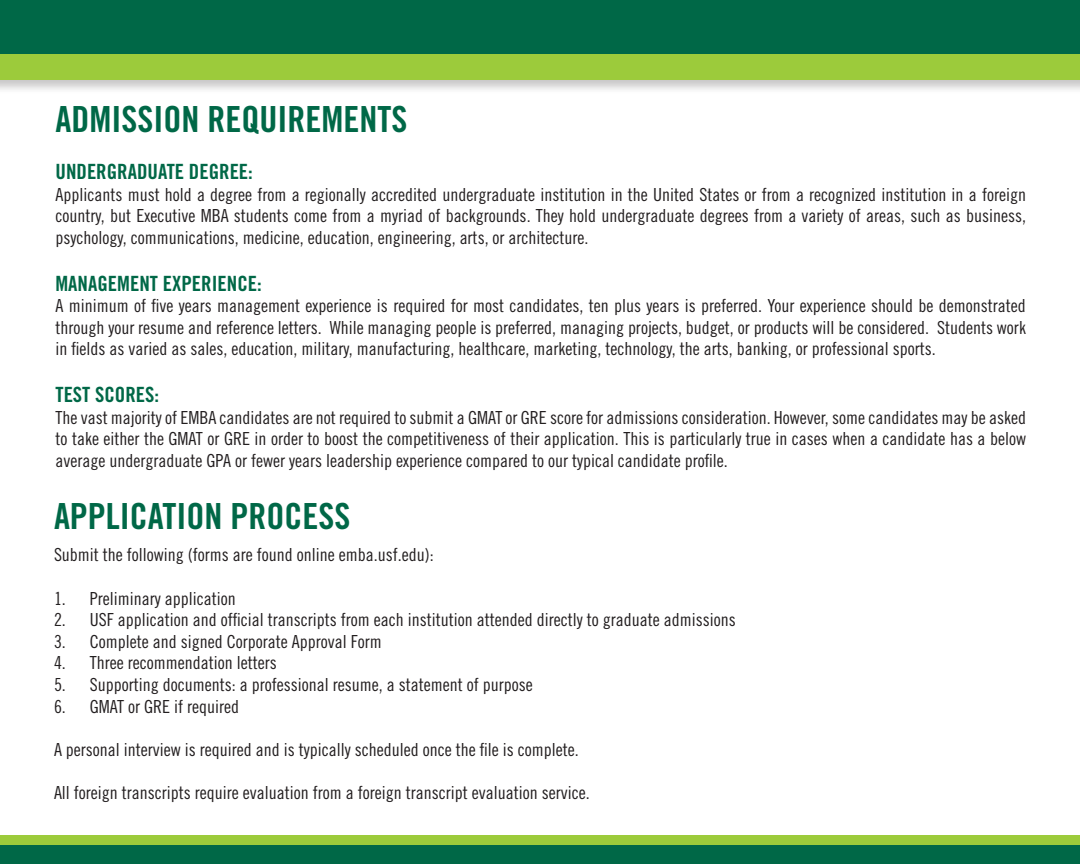
<style>
.page{position:relative;width:1080px;height:864px;background:#fff}
.page>*{position:absolute;margin:0;border:0;box-sizing:border-box;transform-origin:0 0}
.t1{font:36px "Trade Gothic LT Std Bd Cn 20";color:#006847}
.t2{font:21px "Trade Gothic LT Std Bd Cn 20";color:#006847}
.t3{font:18px/21.6px "Trade Gothic LT Std Cn 18";color:#231f20;text-align:justify}
</style>
<div class="page">
<div style="left:0;top:0;width:1080px;height:94px;background:#231f20;opacity:.25"></div>
<div style="left:0;top:0;width:1080px;height:79px;background:#9ccb3b"></div>
<div style="left:0;top:0;width:1080px;height:54px;background:#006847"></div>
<div style="left:0;top:834px;width:1080px;height:30px;background:#231f20;opacity:.25"></div>
<div style="left:0;top:846px;width:1080px;height:18px;background:#006847"></div>
<p class="t1" style="left:56px;top:98px;width:353px">ADMISSION REQUIREMENTS</p>
<p class="t2" style="left:56px;top:159px;width:199px">UNDERGRADUATE DEGREE:</p>
<p class="t3" style="left:56px;top:183px;width:972px">Applicants must hold a degree from a regionally accredited undergraduate institution in the United States or from a recognized institution in a foreign country, but Executive MBA students come from a myriad of backgrounds. They hold undergraduate degrees from a variety of areas, such as business, psychology, communications, medicine, education, engineering, arts, or architecture.</p>
<p class="t2" style="left:56px;top:270px;width:208px">MANAGEMENT EXPERIENCE:</p>
<p class="t3" style="left:56px;top:295px;width:972px">A minimum of five years management experience is required for most candidates, ten plus years is preferred. Your experience should be demonstrated through your resume and reference letters. While managing people is preferred, managing projects, budget, or products will be considered. Students work in fields as varied as sales, education, military, manufacturing, healthcare, marketing, technology, the arts, banking, or professional sports.</p>
<p class="t2" style="left:56px;top:382px;width:105px">TEST SCORES:</p>
<p class="t3" style="left:56px;top:406px;width:972px">The vast majority of EMBA candidates are not required to submit a GMAT or GRE score for admissions consideration. However, some candidates may be asked to take either the GMAT or GRE in order to boost the competitiveness of their application. This is particularly true in cases when a candidate has a below average undergraduate GPA or fewer years leadership experience compared to our typical candidate profile.</p>
<p class="t1" style="left:54px;top:494px;width:298px">APPLICATION PROCESS</p>
<p class="t3" style="left:54px;top:544px;width:381px">Submit the following (forms are found online emba.usf.edu):</p>
<p class="t3" style="left:54px;top:587px;width:183px">1. Preliminary application</p>
<p class="t3" style="left:54px;top:609px;width:683px">2. USF application and official transcripts from each institution attended directly to graduate admissions</p>
<p class="t3" style="left:54px;top:630px;width:329px">3. Complete and signed Corporate Approval Form</p>
<p class="t3" style="left:54px;top:652px;width:224px">4. Three recommendation letters</p>
<p class="t3" style="left:54px;top:674px;width:480px">5. Supporting documents: a professional resume, a statement of purpose</p>
<p class="t3" style="left:54px;top:695px;width:187px">6. GMAT or GRE if required</p>
<p class="t3" style="left:54px;top:738px;width:526px">A personal interview is required and is typically scheduled once the file is complete.</p>
<p class="t3" style="left:54px;top:782px;width:537px">All foreign transcripts require evaluation from a foreign transcript evaluation service.</p>
</div>
